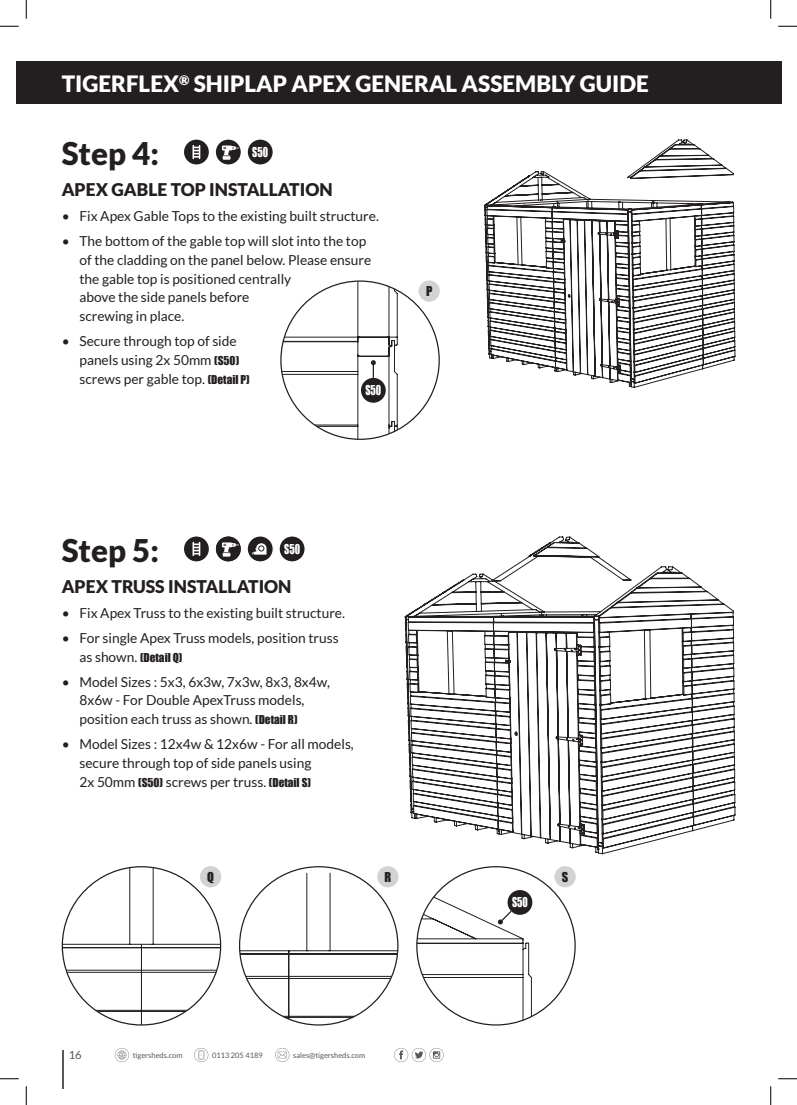
<style>
.page{position:relative;width:797px;height:1105px;background:#fff}
.page>*{position:absolute;margin:0;border:0;box-sizing:border-box;transform-origin:0 0}
.t1{font:900 31.25px "Lato";color:#231f20}
.t2{font:900 22.5px "Lato";color:#fff}
.t3{font:900 17.5px "Lato";color:#231f20}
.t4{font:13.75px/18.8px "Lato";color:#231f20}
.t5{font:12.5px "Impact";color:#fff;scale:.8 1}
.t6{font:12.5px "Impact";color:#231f20}
.t7{font:11.25px "Impact";color:#231f20}
.t8{font:11.25px "Lato";color:#57585a}
.t9{font:7.5px "Lato";color:#57585a}
.s1{font-family:"Impact";font-size:11.25px}
.s2{font-family:"Lato";font-size:13.75px}
</style>
<div class="page">
<div style="left:16px;top:62px;width:765px;height:42px;background:#231f20"></div>
<hr style="left:62px;top:1050px;width:1px;height:39px;background:#57585a">
<svg style="left:394px;top:1048px;width:49px;height:14px"></svg>
<svg style="left:194px;top:1048px;width:14px;height:14px"></svg>
<svg style="left:275px;top:1048px;width:14px;height:14px"></svg>
<svg style="left:115px;top:1048px;width:14px;height:14px"></svg>
<div style="left:184px;top:140px;width:25px;height:24px;background:#231f20;border-radius:50%"></div>
<svg style="left:192px;top:145px;width:8px;height:14px"></svg>
<div style="left:248px;top:536px;width:25px;height:25px;background:#231f20;border-radius:50%"></div>
<svg style="left:252px;top:543px;width:14px;height:12px"></svg>
<div style="left:216px;top:140px;width:25px;height:24px;background:#231f20;border-radius:50%"></div>
<svg style="left:222px;top:146px;width:17px;height:14px"></svg>
<div style="left:248px;top:140px;width:25px;height:24px;background:#231f20;border-radius:50%"></div>
<div style="left:184px;top:536px;width:25px;height:25px;background:#231f20;border-radius:50%"></div>
<svg style="left:192px;top:542px;width:8px;height:14px"></svg>
<div style="left:280px;top:536px;width:24px;height:25px;background:#231f20;border-radius:50%"></div>
<svg style="left:484px;top:139px;width:251px;height:249px"></svg>
<div style="left:418px;top:280px;width:22px;height:22px;background:#d1d2d4;border-radius:50%"></div>
<svg style="left:404px;top:536px;width:331px;height:318px"></svg>
<hr style="left:141px;top:947px;width:80px;height:1px;background:#231f20">
<hr style="left:141px;top:1011px;width:45px;height:1px;background:#231f20">
<hr style="left:141px;top:1010px;width:47px;height:1px;background:#231f20">
<hr style="left:141px;top:972px;width:76px;height:1px;background:#231f20">
<hr style="left:141px;top:970px;width:76px;height:1px;background:#231f20">
<hr style="left:153px;top:944px;width:68px;height:1px;background:#231f20">
<hr style="left:62px;top:947px;width:79px;height:1px;background:#231f20">
<hr style="left:96px;top:1011px;width:45px;height:1px;background:#231f20">
<hr style="left:66px;top:970px;width:75px;height:1px;background:#231f20">
<hr style="left:95px;top:1010px;width:46px;height:1px;background:#231f20">
<hr style="left:141px;top:972px;width:1px;height:38px;background:#231f20">
<hr style="left:66px;top:972px;width:75px;height:1px;background:#231f20">
<hr style="left:62px;top:944px;width:68px;height:1px;background:#231f20">
<hr style="left:129px;top:867px;width:1px;height:77px;background:#231f20">
<svg style="left:130px;top:944px;width:23px;height:28px"></svg>
<hr style="left:153px;top:867px;width:1px;height:77px;background:#231f20">
<svg style="left:239px;top:872px;width:159px;height:153px"></svg>
<div style="left:554px;top:866px;width:21px;height:21px;background:#d1d2d4;border-radius:50%"></div>
<div style="left:200px;top:866px;width:21px;height:21px;background:#d1d2d4;border-radius:50%"></div>
<div style="left:377px;top:866px;width:21px;height:21px;background:#d1d2d4;border-radius:50%"></div>
<svg style="left:417px;top:889px;width:116px;height:136px"></svg>
<svg style="left:281px;top:281px;width:117px;height:158px"></svg>
<div style="left:361px;top:378px;width:25px;height:25px;background:#231f20;border-radius:50%"></div>
<div style="left:216px;top:536px;width:25px;height:25px;background:#231f20;border-radius:50%"></div>
<svg style="left:222px;top:542px;width:17px;height:15px"></svg>
<svg style="left:0;top:25px;width:19px;height:2px"></svg>
<svg style="left:778px;top:25px;width:19px;height:2px"></svg>
<svg style="left:0;top:1078px;width:19px;height:1px"></svg>
<svg style="left:778px;top:1078px;width:19px;height:1px"></svg>
<svg style="left:25px;top:0;width:2px;height:19px"></svg>
<svg style="left:25px;top:1086px;width:2px;height:19px"></svg>
<svg style="left:770px;top:0;width:1px;height:19px"></svg>
<svg style="left:770px;top:1086px;width:1px;height:19px"></svg>
<h2 class="t2" style="left:62px;top:71px;width:588px">TIGERFLEX<sup>®</sup> SHIPLAP APEX GENERAL ASSEMBLY GUIDE</h2>
<h1 class="t1" style="left:62px;top:135px;width:99px">Step 4:</h1>
<p class="t3" style="left:62px;top:179px;width:272px">APEX GABLE TOP INSTALLATION</p>
<p class="t4" style="left:62px;top:207px;width:319px">• Fix Apex Gable Tops to the existing built structure.</p>
<p class="t4" style="left:79px;top:232px;width:293px;text-indent:-18px">• The bottom of the gable top will slot into the top of the cladding on the panel below. Please ensure the gable top is positioned centrally<br>above the side panels before<br>screwing in place.</p>
<p class="t4" style="left:79px;top:332px;width:172px;text-indent:-18px">• Secure through top of side panels using 2x 50mm <span class="s1">(S50) </span>screws per gable top. <span class="s1">(Detail P)</span></p>
<p class="t5" style="left:252px;top:142px;width:21px">S50</p>
<p class="t5" style="left:365px;top:381px;width:21px">S50</p>
<p class="t6" style="left:426px;top:281px;width:8px">P</p>
<h1 class="t1" style="left:62px;top:532px;width:99px">Step 5:</h1>
<p class="t3" style="left:62px;top:576px;width:231px">APEX TRUSS INSTALLATION</p>
<p class="t4" style="left:62px;top:603px;width:285px">• Fix Apex Truss to the existing built structure.</p>
<p class="t4" style="left:62px;top:628px;width:278px">• For single Apex Truss models, position truss</p>
<p class="t7" style="left:79px;top:649px;width:105px"><span class="s2">as shown.</span> (Detail Q)</p>
<p class="t4" style="left:79px;top:672px;width:252px;text-indent:-18px">• Model Sizes : 5x3, 6x3w, 7x3w, 8x3, 8x4w,<br>8x6w - For Double ApexTruss models, position each truss as shown. <span class="s1">(Detail R)</span></p>
<p class="t4" style="left:79px;top:735px;width:276px;text-indent:-18px">• Model Sizes : 12x4w &amp; 12x6w - For all models, secure through top of side panels using<br>2x 50mm <span class="s1">(S50)</span> screws per truss. <span class="s1">(Detail S)</span></p>
<p class="t5" style="left:284px;top:539px;width:21px">S50</p>
<p class="t6" style="left:207px;top:867px;width:8px">Q</p>
<p class="t6" style="left:384px;top:867px;width:8px">R</p>
<p class="t6" style="left:562px;top:867px;width:8px">S</p>
<p class="t5" style="left:512px;top:893px;width:21px">S50</p>
<p class="t8" style="left:69px;top:1049px;width:15px">16</p>
<p class="t9" style="left:133px;top:1051px;width:51px">tigersheds.com</p>
<p class="t9" style="left:212px;top:1051px;width:52px">0113 205 4189</p>
<p class="t9" style="left:293px;top:1051px;width:74px">sales@tigersheds.com</p>
</div>
